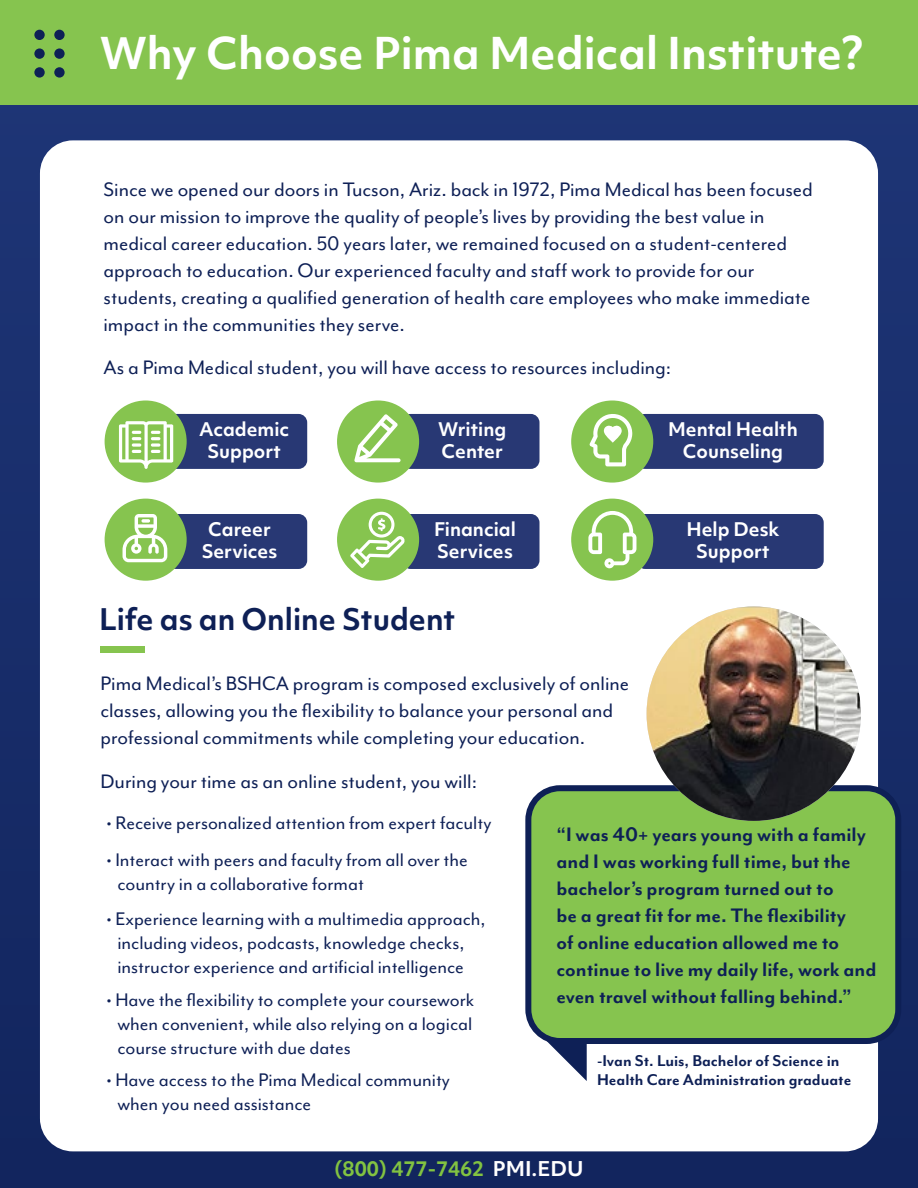
<style>
.page{position:relative;width:918px;height:1188px;background:#fff}
.page>*{position:absolute;margin:0;border:0;box-sizing:border-box;transform-origin:0 0}
.t1{font:700 42px "Objektiv Mk 1";color:#fff}
.t2{font:700 28.5px "Objektiv Mk 1";color:#0e2056}
.t3{font:22.5px/27px "Mr Eaves Mod OT";color:#0e2056}
.t4{font:700 22.5px/27px "Mr Eaves Mod OT";color:#0e2056}
.t5{font:21px/24px "Mr Eaves Mod OT";color:#0e2056}
.t6{font:700 19.5px "Objektiv Mk 1";color:#82c341}
.t7{font:700 18px/21.6px "Objektiv Mk 1";color:#fff;text-align:center}
.t8{font:700 18px/19.5px "Mr Eaves Mod OT";color:#0e2056}
.s1{color:#fff}
</style>
<div class="page">
<div style="left:0;top:91px;width:918px;height:1097px;background:#182e6a"></div>
<div style="left:0;top:0;width:918px;height:104px;background:#86c44f"></div>
<div style="left:40px;top:140px;width:838px;height:1011px;background:#fff;border-radius:33px"></div>
<div style="left:34px;top:30px;width:11px;height:10px;background:#0e2056;border-radius:50%"></div>
<div style="left:54px;top:30px;width:11px;height:10px;background:#0e2056;border-radius:50%"></div>
<div style="left:34px;top:48px;width:11px;height:11px;background:#0e2056;border-radius:50%"></div>
<div style="left:54px;top:48px;width:11px;height:11px;background:#0e2056;border-radius:50%"></div>
<div style="left:34px;top:67px;width:11px;height:11px;background:#0e2056;border-radius:50%"></div>
<div style="left:54px;top:67px;width:11px;height:11px;background:#0e2056;border-radius:50%"></div>
<div style="left:167px;top:414px;width:140px;height:55px;background:#283874;border-radius:9px"></div>
<div style="left:167px;top:514px;width:140px;height:55px;background:#283874;border-radius:9px"></div>
<div style="left:402px;top:414px;width:138px;height:55px;background:#283874;border-radius:9px"></div>
<div style="left:402px;top:514px;width:138px;height:55px;background:#283874;border-radius:9px"></div>
<div style="left:636px;top:414px;width:188px;height:55px;background:#283874;border-radius:9px"></div>
<div style="left:636px;top:514px;width:188px;height:55px;background:#283874;border-radius:9px"></div>
<div style="left:100px;top:646px;width:46px;height:7px;background:#86c44f"></div>
<div style="left:528px;top:788px;width:370px;height:253px;background:#86c44f;border-radius:32px"></div>
<div style="left:525px;top:785px;width:376px;height:259px;border:6px solid #0e2056;border-radius:32px"></div>
<svg style="left:547px;top:1041px;width:40px;height:40px"></svg>
<img style="left:647px;top:606px;width:214px;height:215px;border-radius:107px">
<div style="left:571px;top:499px;width:82px;height:82px;background:#86c44f;border-radius:50%"></div>
<div style="left:337px;top:499px;width:82px;height:82px;background:#86c44f;border-radius:50%"></div>
<div style="left:105px;top:499px;width:82px;height:82px;background:#86c44f;border-radius:50%"></div>
<div style="left:571px;top:400px;width:82px;height:83px;background:#86c44f;border-radius:50%"></div>
<div style="left:337px;top:400px;width:82px;height:83px;background:#86c44f;border-radius:50%"></div>
<div style="left:105px;top:400px;width:82px;height:83px;background:#86c44f;border-radius:50%"></div>
<svg style="left:119px;top:421px;width:54px;height:48px"></svg>
<svg style="left:354px;top:414px;width:47px;height:48px"></svg>
<svg style="left:590px;top:414px;width:42px;height:52px"></svg>
<svg style="left:123px;top:514px;width:44px;height:48px"></svg>
<svg style="left:588px;top:511px;width:48px;height:57px"></svg>
<svg style="left:350px;top:512px;width:55px;height:56px"></svg>
<h1 class="t1" style="left:100px;top:24px;width:765px">Why Choose Pima Medical Institute?</h1>
<p class="t3" style="left:104px;top:175px;width:711px">Since we opened our doors in Tucson, Ariz. back in 1972, Pima Medical has been focused on our mission to improve the quality of people’s lives by providing the best value in medical career education. 50 years later, we remained focused on a student-centered approach to education. Our experienced faculty and staff work to provide for our students, creating a qualified generation of health care employees who make immediate impact in the communities they serve.</p>
<p class="t3" style="left:104px;top:354px;width:569px">As a Pima Medical student, you will have access to resources including:</p>
<p class="t7" style="left:199px;top:418px;width:92px">Academic<br>Support</p>
<p class="t7" style="left:202px;top:518px;width:77px">Career<br>Services</p>
<p class="t7" style="left:438px;top:418px;width:70px;text-align:left">Writing<br>Center</p>
<p class="t7" style="left:434px;top:518px;width:83px;text-align:left">Financial<br>Services</p>
<p class="t2" style="left:99px;top:599px;width:358px">Life as an Online Student</p>
<p class="t3" style="left:101px;top:670px;width:530px">Pima Medical’s BSHCA program is composed exclusively of online classes, allowing you the flexibility to balance your personal and professional commitments while completing your education.</p>
<p class="t3" style="left:101px;top:768px;width:378px">During your time as an online student, you will:</p>
<p class="t7" style="left:668px;top:418px;width:131px">Mental Health<br>Counseling</p>
<p class="t7" style="left:686px;top:518px;width:95px">Help Desk<br>Support</p>
<p class="t5" style="left:106px;top:811px;width:386px">• Receive personalized attention from expert faculty</p>
<p class="t5" style="left:117px;top:847px;width:352px;text-indent:-11px">• Interact with peers and faculty from all over the country in a collaborative format</p>
<p class="t5" style="left:106px;top:907px;width:381px;text-align:center">• Experience learning with a multimedia approach, including videos, podcasts, knowledge checks, instructor experience and artificial intelligence</p>
<p class="t5" style="left:117px;top:987px;width:358px;text-align:justify;text-indent:-11px">• Have the flexibility to complete your coursework when convenient, while also relying on a logical course structure with due dates</p>
<p class="t5" style="left:117px;top:1068px;width:334px;text-indent:-11px">• Have access to the Pima Medical community when you need assistance</p>
<p class="t4" style="left:556px;top:820px;width:321px">“I was 40+ years young with a family and I was working full time, but the bachelor’s program turned out to<br>be a great fit for me. The flexibility<br>of online education allowed me to continue to live my daily life, work and even travel without falling behind.”</p>
<p class="t8" style="left:597px;top:1050px;width:256px">-Ivan St. Luis, Bachelor of Science in<br>Health Care Administration graduate</p>
<p class="t6" style="left:334px;top:1155px;width:251px">(800) 477-7462 <span class="s1">PMI.EDU</span></p>
</div>
